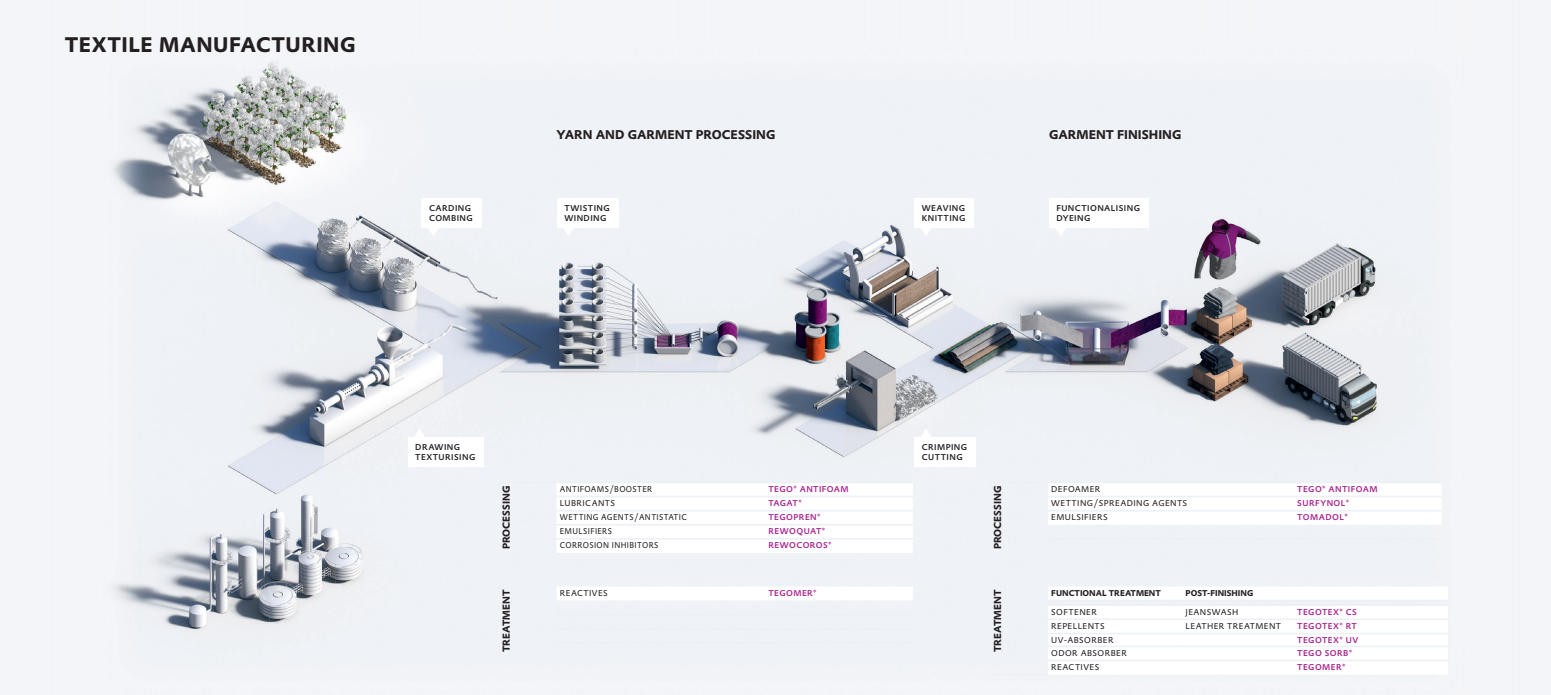
<style>
.page{position:relative;width:1551px;height:695px;background:#fff}
.page>*{position:absolute;margin:0;border:0;box-sizing:border-box;transform-origin:0 0}
.t1{font:700 20.65px "Evonik Prokyon";letter-spacing:.025em;color:#231f20}
.t2{font:700 12.42px "Evonik Prokyon";color:#231f20}
.t3{font:700 9.89px "Evonik Prokyon";color:#231f20}
.t4{font:8.22px "Evonik Prokyon";letter-spacing:.05em;color:#231f20}
.t5{font:500 8.22px "Evonik Prokyon";letter-spacing:.05em;color:#a7208d}
.t6{font:500 8.22px/9.9px "Evonik Prokyon";letter-spacing:.05em;color:#231f20}
.t7{font:8.22px "Evonik Prokyon";letter-spacing:.05em;color:#231f20;scale:.93 1}
.t8{font:700 8.22px "Evonik Prokyon";color:#231f20}
</style>
<div class="page">
<img style="left:0;top:0;width:1550px;height:694px">
<svg style="left:556px;top:483px;width:356px;height:70px"></svg>
<hr style="left:499px;top:481px;width:57px;height:2px;background:#edf1f6">
<hr style="left:556px;top:481px;width:209px;height:2px;background:#edf1f6">
<hr style="left:765px;top:481px;width:147px;height:2px;background:#edf1f6">
<hr style="left:556px;top:495px;width:209px;height:2px;background:#edf1f6">
<hr style="left:765px;top:495px;width:147px;height:2px;background:#edf1f6">
<hr style="left:556px;top:510px;width:209px;height:1px;background:#edf1f6">
<hr style="left:765px;top:510px;width:147px;height:1px;background:#edf1f6">
<hr style="left:556px;top:524px;width:209px;height:1px;background:#edf1f6">
<hr style="left:765px;top:524px;width:147px;height:1px;background:#edf1f6">
<hr style="left:556px;top:538px;width:209px;height:1px;background:#edf1f6">
<hr style="left:765px;top:538px;width:147px;height:1px;background:#edf1f6">
<svg style="left:1047px;top:483px;width:394px;height:41px"></svg>
<hr style="left:990px;top:481px;width:57px;height:2px;background:#edf1f6">
<hr style="left:1047px;top:481px;width:246px;height:2px;background:#edf1f6">
<hr style="left:1293px;top:481px;width:148px;height:2px;background:#edf1f6">
<hr style="left:1047px;top:495px;width:246px;height:2px;background:#edf1f6">
<hr style="left:1293px;top:495px;width:148px;height:2px;background:#edf1f6">
<hr style="left:1047px;top:510px;width:246px;height:1px;background:#edf1f6">
<hr style="left:1293px;top:510px;width:148px;height:1px;background:#edf1f6">
<hr style="left:1047px;top:538px;width:246px;height:1px;background:#edf1f6">
<hr style="left:1293px;top:538px;width:148px;height:1px;background:#edf1f6">
<svg style="left:1047px;top:586px;width:400px;height:88px"></svg>
<hr style="left:990px;top:673px;width:57px;height:2px;background:#edf1f6">
<hr style="left:1047px;top:599px;width:135px;height:2px;background:#edf1f6">
<hr style="left:1182px;top:599px;width:111px;height:2px;background:#edf1f6">
<hr style="left:1293px;top:599px;width:154px;height:2px;background:#edf1f6">
<hr style="left:1047px;top:604px;width:135px;height:2px;background:#edf1f6">
<hr style="left:1182px;top:604px;width:111px;height:2px;background:#edf1f6">
<hr style="left:1293px;top:604px;width:154px;height:2px;background:#edf1f6">
<hr style="left:1047px;top:618px;width:135px;height:2px;background:#edf1f6">
<hr style="left:1182px;top:618px;width:111px;height:2px;background:#edf1f6">
<hr style="left:1293px;top:618px;width:154px;height:2px;background:#edf1f6">
<hr style="left:1047px;top:632px;width:135px;height:2px;background:#edf1f6">
<hr style="left:1047px;top:659px;width:135px;height:2px;background:#edf1f6">
<hr style="left:1047px;top:645px;width:135px;height:2px;background:#edf1f6">
<hr style="left:1182px;top:659px;width:111px;height:2px;background:#edf1f6">
<hr style="left:1293px;top:659px;width:154px;height:2px;background:#edf1f6">
<hr style="left:1182px;top:645px;width:111px;height:2px;background:#edf1f6">
<hr style="left:1293px;top:645px;width:154px;height:2px;background:#edf1f6">
<hr style="left:1182px;top:632px;width:111px;height:2px;background:#edf1f6">
<hr style="left:1293px;top:632px;width:154px;height:2px;background:#edf1f6">
<svg style="left:556px;top:586px;width:356px;height:14px"></svg>
<hr style="left:556px;top:614px;width:209px;height:1px;background:#edf1f6">
<hr style="left:765px;top:614px;width:147px;height:1px;background:#edf1f6">
<hr style="left:556px;top:628px;width:209px;height:1px;background:#edf1f6">
<hr style="left:765px;top:628px;width:147px;height:1px;background:#edf1f6">
<hr style="left:556px;top:642px;width:209px;height:1px;background:#edf1f6">
<hr style="left:765px;top:642px;width:147px;height:1px;background:#edf1f6">
<div style="left:914px;top:198px;width:60px;height:30px;background:#fff"></div>
<svg style="left:920px;top:228px;width:11px;height:8px"></svg>
<div style="left:1048px;top:198px;width:100px;height:30px;background:#fff"></div>
<svg style="left:1055px;top:228px;width:11px;height:8px"></svg>
<div style="left:421px;top:198px;width:61px;height:30px;background:#fff"></div>
<svg style="left:428px;top:228px;width:11px;height:8px"></svg>
<div style="left:408px;top:437px;width:75px;height:29px;background:#fff"></div>
<svg style="left:414px;top:428px;width:11px;height:9px"></svg>
<div style="left:914px;top:437px;width:62px;height:29px;background:#fff"></div>
<svg style="left:920px;top:428px;width:11px;height:9px"></svg>
<div style="left:557px;top:198px;width:61px;height:30px;background:#fff"></div>
<svg style="left:563px;top:228px;width:11px;height:8px"></svg>
<h1 class="t1" style="left:65px;top:27px;width:292px">TEXTILE MANUFACTURING</h1>
<p class="t6" style="left:429px;top:203px;width:45px">CARDING<br>COMBING</p>
<h2 class="t2" style="left:556px;top:125px;width:220px">YARN AND GARMENT PROCESSING</h2>
<h2 class="t2" style="left:1048px;top:125px;width:134px">GARMENT FINISHING</h2>
<p class="t6" style="left:564px;top:203px;width:47px">TWISTING<br>WINDING</p>
<p class="t6" style="left:921px;top:203px;width:45px">WEAVING<br>KNITTING</p>
<p class="t6" style="left:1056px;top:203px;width:85px">FUNCTIONALISING<br>DYEING</p>
<p class="t6" style="left:415px;top:441px;width:62px">DRAWING<br>TEXTURISING</p>
<p class="t6" style="left:921px;top:441px;width:47px">CRIMPING<br>CUTTING</p>
<p class="t3" style="left:498px;top:549px;width:65px;rotate:-90deg">PROCESSING</p>
<p class="t7" style="left:560px;top:482px;width:101px">ANTIFOAMS/BOOSTER</p>
<p class="t5" style="left:768px;top:482px;width:82px">TEGO® ANTIFOAM</p>
<p class="t4" style="left:560px;top:496px;width:57px">LUBRICANTS</p>
<p class="t5" style="left:768px;top:496px;width:35px">TAGAT®</p>
<p class="t7" style="left:560px;top:511px;width:138px">WETTING AGENTS/ANTISTATIC</p>
<p class="t5" style="left:768px;top:510px;width:54px">TEGOPREN®</p>
<p class="t7" style="left:560px;top:525px;width:58px">EMULSIFIERS</p>
<p class="t5" style="left:768px;top:525px;width:58px">REWOQUAT®</p>
<p class="t7" style="left:560px;top:539px;width:108px">CORROSION INHIBITORS</p>
<p class="t5" style="left:768px;top:539px;width:65px">REWOCOROS®</p>
<p class="t3" style="left:498px;top:652px;width:64px;rotate:-90deg">TREATMENT</p>
<p class="t4" style="left:560px;top:586px;width:50px">REACTIVES</p>
<p class="t5" style="left:768px;top:586px;width:50px">TEGOMER®</p>
<p class="t3" style="left:989px;top:549px;width:65px;rotate:-90deg">PROCESSING</p>
<p class="t4" style="left:1051px;top:482px;width:51px">DEFOAMER</p>
<p class="t5" style="left:1297px;top:482px;width:82px">TEGO® ANTIFOAM</p>
<p class="t4" style="left:1051px;top:496px;width:137px">WETTING/SPREADING AGENTS</p>
<p class="t5" style="left:1297px;top:496px;width:53px">SURFYNOL®</p>
<p class="t4" style="left:1051px;top:511px;width:58px">EMULSIFIERS</p>
<p class="t5" style="left:1297px;top:510px;width:52px">TOMADOL®</p>
<p class="t3" style="left:989px;top:652px;width:64px;rotate:-90deg">TREATMENT</p>
<p class="t8" style="left:1051px;top:586px;width:111px">FUNCTIONAL TREATMENT</p>
<p class="t8" style="left:1185px;top:586px;width:69px">POST-FINISHING</p>
<p class="t4" style="left:1051px;top:605px;width:47px">SOFTENER</p>
<p class="t4" style="left:1185px;top:605px;width:54px">JEANSWASH</p>
<p class="t5" style="left:1297px;top:605px;width:61px">TEGOTEX® CS</p>
<p class="t4" style="left:1051px;top:619px;width:55px">REPELLENTS</p>
<p class="t4" style="left:1185px;top:619px;width:97px">LEATHER TREATMENT</p>
<p class="t5" style="left:1297px;top:619px;width:61px">TEGOTEX® RT</p>
<p class="t4" style="left:1051px;top:633px;width:64px">UV-ABSORBER</p>
<p class="t5" style="left:1297px;top:633px;width:62px">TEGOTEX® UV</p>
<p class="t4" style="left:1051px;top:646px;width:77px">ODOR ABSORBER</p>
<p class="t5" style="left:1297px;top:646px;width:57px">TEGO SORB®</p>
<p class="t4" style="left:1051px;top:660px;width:50px">REACTIVES</p>
<p class="t5" style="left:1297px;top:660px;width:50px">TEGOMER®</p>
</div>
